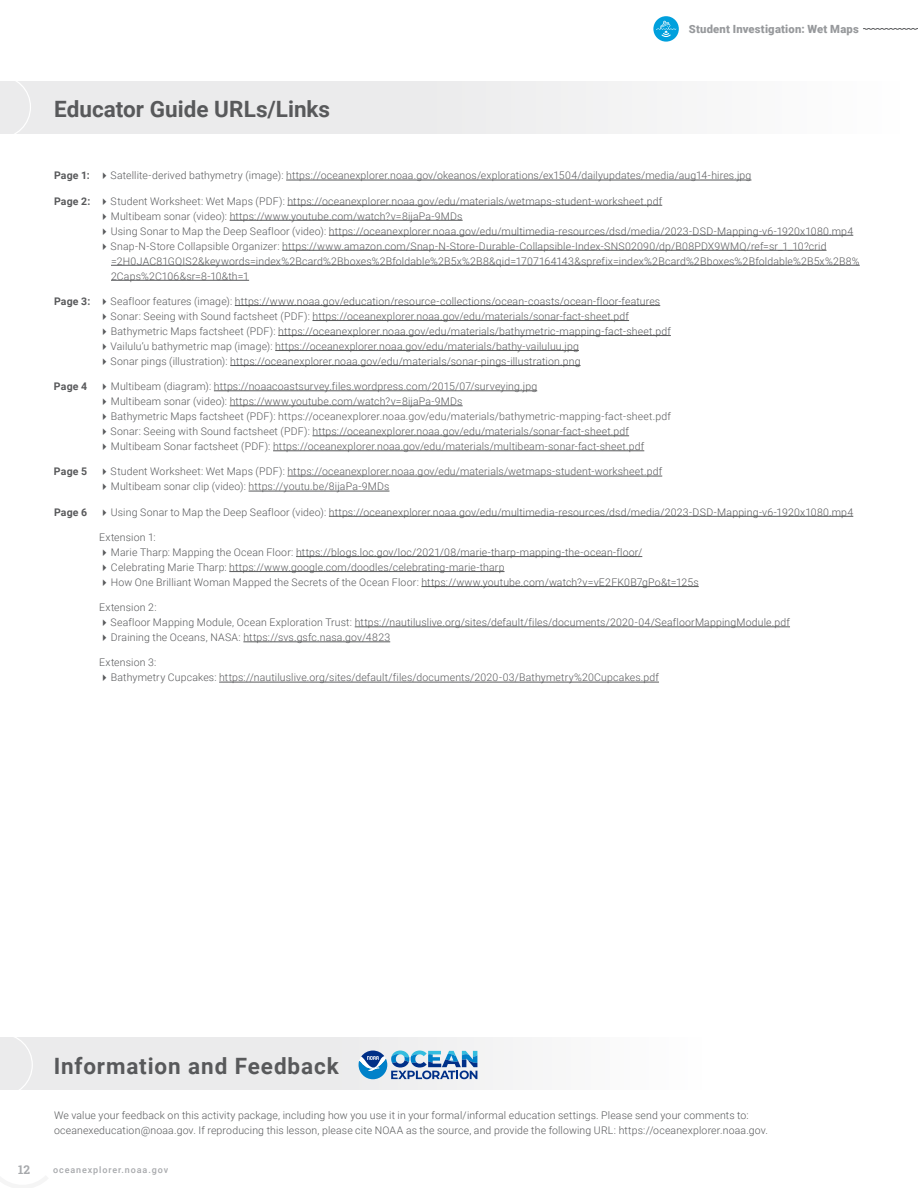
<style>
.page{position:relative;width:918px;height:1188px;background:#fff}
.page>*{position:absolute;margin:0;border:0;box-sizing:border-box;transform-origin:0 0}
.t1{font:700 22.5px "Roboto";color:#58595b}
.t2{font:700 22.5px "Roboto";letter-spacing:.03em;color:#58595b}
.t3{font:700 12px "Roboto Slab";color:#a7a9ac}
.t4{font:900 11.25px "Roboto";letter-spacing:.02em;color:#97999c}
.t5{font:300 10.5px/15px "Roboto";letter-spacing:.015em;color:#58595b}
.t6{font:500 9px "Roboto";letter-spacing:.1em;color:#a7a9ac}
.s1{font-weight:700}
</style>
<div class="page">
<div style="left:0;top:1037px;width:702px;height:53px;background:linear-gradient(to right,#e5e5e7,#fafafa)"></div>
<div style="left:0;top:1037px;width:33px;height:53px;background:#ebebec"></div>
<svg style="left:359px;top:1051px;width:118px;height:28px"></svg>
<hr style="left:286px;top:180px;width:465px;height:1px;background:#58595b">
<hr style="left:287px;top:205px;width:375px;height:1px;background:#58595b">
<hr style="left:230px;top:220px;width:233px;height:1px;background:#58595b">
<hr style="left:329px;top:235px;width:524px;height:1px;background:#58595b">
<hr style="left:282px;top:250px;width:545px;height:1px;background:#58595b">
<hr style="left:111px;top:265px;width:749px;height:1px;background:#58595b">
<hr style="left:111px;top:280px;width:138px;height:1px;background:#58595b">
<hr style="left:235px;top:305px;width:425px;height:1px;background:#58595b">
<hr style="left:312px;top:320px;width:317px;height:1px;background:#58595b">
<hr style="left:278px;top:335px;width:393px;height:1px;background:#58595b">
<hr style="left:275px;top:350px;width:304px;height:1px;background:#58595b">
<hr style="left:230px;top:365px;width:351px;height:1px;background:#58595b">
<hr style="left:214px;top:391px;width:323px;height:1px;background:#58595b">
<hr style="left:230px;top:406px;width:233px;height:1px;background:#58595b">
<hr style="left:312px;top:436px;width:317px;height:1px;background:#58595b">
<hr style="left:273px;top:451px;width:371px;height:1px;background:#58595b">
<hr style="left:287px;top:476px;width:375px;height:1px;background:#58595b">
<hr style="left:249px;top:491px;width:140px;height:1px;background:#58595b">
<hr style="left:329px;top:516px;width:524px;height:1px;background:#58595b">
<hr style="left:296px;top:556px;width:346px;height:1px;background:#58595b">
<hr style="left:229px;top:571px;width:276px;height:1px;background:#58595b">
<hr style="left:421px;top:586px;width:278px;height:1px;background:#58595b">
<hr style="left:355px;top:627px;width:435px;height:1px;background:#58595b">
<hr style="left:243px;top:642px;width:147px;height:1px;background:#58595b">
<hr style="left:219px;top:682px;width:440px;height:1px;background:#58595b">
<div style="left:0;top:81px;width:899px;height:53px;background:linear-gradient(to right,#e6e6e7,#fafafa)"></div>
<svg style="left:14px;top:81px;width:17px;height:53px"></svg>
<svg style="left:863px;top:28px;width:55px;height:2px"></svg>
<svg style="left:653px;top:16px;width:26px;height:26px"></svg>
<svg style="left:656px;top:21px;width:20px;height:16px"></svg>
<p class="t1" style="left:54px;top:93px;width:277px">Educator Guide URLs/Links</p>
<p class="t4" style="left:689px;top:22px;width:172px">Student Investigation: Wet Maps</p>
<p class="t5" style="left:54px;top:168px;width:699px"><span class="s1">Page 1:</span> ✔Satellite-derived bathymetry (image): https://oceanexplorer.noaa.gov/okeanos/explorations/ex1504/dailyupdates/media/aug14-hires.jpg</p>
<p class="t5" style="left:54px;top:193px;width:610px"><span class="s1">Page 2:</span> ✔Student Worksheet: Wet Maps (PDF): https://oceanexplorer.noaa.gov/edu/materials/wetmaps-student-worksheet.pdf</p>
<p class="t5" style="left:99px;top:208px;width:365px">✔Multibeam sonar (video): https://www.youtube.com/watch?v=8ijaPa-9MDs</p>
<p class="t5" style="left:99px;top:223px;width:756px">✔Using Sonar to Map the Deep Seafloor (video): https://oceanexplorer.noaa.gov/edu/multimedia-resources/dsd/media/2023-DSD-Mapping-v6-1920x1080.mp4</p>
<p class="t5" style="left:111px;top:238px;width:750px;text-indent:-12px">✔Snap-N-Store Collapsible Organizer: https://www.amazon.com/Snap-N-Store-Durable-Collapsible-Index-SNS02090/dp/B08PDX9WMQ/ref=sr_1_10?crid =2H0JAC81GQIS2&amp;keywords=index%2Bcard%2Bboxes%2Bfoldable%2B5x%2B8&amp;qid=1707164143&amp;sprefix=index%2Bcard%2Bboxes%2Bfoldable%2B5x%2B8%<br>2Caps%2C106&amp;sr=8-10&amp;th=1</p>
<p class="t5" style="left:54px;top:293px;width:608px"><span class="s1">Page 3:</span> ✔Seafloor features (image): https://www.noaa.gov/education/resource-collections/ocean-coasts/ocean-floor-features</p>
<p class="t5" style="left:99px;top:308px;width:532px">✔Sonar: Seeing with Sound factsheet (PDF): https://oceanexplorer.noaa.gov/edu/materials/sonar-fact-sheet.pdf</p>
<p class="t5" style="left:99px;top:323px;width:573px">✔Bathymetric Maps factsheet (PDF): https://oceanexplorer.noaa.gov/edu/materials/bathymetric-mapping-fact-sheet.pdf</p>
<p class="t5" style="left:99px;top:338px;width:481px">✔Vailulu’u bathymetric map (image): https://oceanexplorer.noaa.gov/edu/materials/bathy-vailuluu.jpg</p>
<p class="t5" style="left:99px;top:353px;width:483px">✔Sonar pings (illustration): https://oceanexplorer.noaa.gov/edu/materials/sonar-pings-illustration.png</p>
<p class="t5" style="left:54px;top:378px;width:485px"><span class="s1">Page 4</span> ✔Multibeam (diagram): https://noaacoastsurvey.files.wordpress.com/2015/07/surveying.jpg</p>
<p class="t5" style="left:99px;top:393px;width:365px">✔Multibeam sonar (video): https://www.youtube.com/watch?v=8ijaPa-9MDs</p>
<p class="t5" style="left:99px;top:408px;width:573px">✔Bathymetric Maps factsheet (PDF): https://oceanexplorer.noaa.gov/edu/materials/bathymetric-mapping-fact-sheet.pdf</p>
<p class="t5" style="left:99px;top:423px;width:532px">✔Sonar: Seeing with Sound factsheet (PDF): https://oceanexplorer.noaa.gov/edu/materials/sonar-fact-sheet.pdf</p>
<p class="t5" style="left:99px;top:438px;width:547px">✔Multibeam Sonar factsheet (PDF): https://oceanexplorer.noaa.gov/edu/materials/multibeam-sonar-fact-sheet.pdf</p>
<p class="t5" style="left:54px;top:464px;width:610px"><span class="s1">Page 5</span> ✔Student Worksheet: Wet Maps (PDF): https://oceanexplorer.noaa.gov/edu/materials/wetmaps-student-worksheet.pdf</p>
<p class="t5" style="left:99px;top:479px;width:292px">✔Multibeam sonar clip (video): https://youtu.be/8ijaPa-9MDs</p>
<p class="t5" style="left:54px;top:504px;width:801px"><span class="s1">Page 6</span> ✔Using Sonar to Map the Deep Seafloor (video): https://oceanexplorer.noaa.gov/edu/multimedia-resources/dsd/media/2023-DSD-Mapping-v6-1920x1080.mp4</p>
<p class="t5" style="left:99px;top:529px;width:58px">Extension 1:</p>
<p class="t5" style="left:99px;top:544px;width:545px">✔Marie Tharp: Mapping the Ocean Floor: https://blogs.loc.gov/loc/2021/08/marie-tharp-mapping-the-ocean-floor/</p>
<p class="t5" style="left:99px;top:559px;width:407px">✔Celebrating Marie Tharp: https://www.google.com/doodles/celebrating-marie-tharp</p>
<p class="t5" style="left:99px;top:574px;width:601px">✔How One Brilliant Woman Mapped the Secrets of the Ocean Floor: https://www.youtube.com/watch?v=vE2FK0B7gPo&amp;t=125s</p>
<p class="t5" style="left:99px;top:599px;width:59px">Extension 2:</p>
<p class="t5" style="left:99px;top:614px;width:693px">✔Seafloor Mapping Module, Ocean Exploration Trust: https://nautiluslive.org/sites/default/files/documents/2020-04/SeafloorMappingModule.pdf</p>
<p class="t5" style="left:99px;top:629px;width:293px">✔Draining the Oceans, NASA: https://svs.gsfc.nasa.gov/4823</p>
<p class="t5" style="left:99px;top:655px;width:59px">Extension 3:</p>
<p class="t5" style="left:99px;top:670px;width:562px">✔Bathymetry Cupcakes: https://nautiluslive.org/sites/default/files/documents/2020-03/Bathymetry%20Cupcakes.pdf</p>
<p class="t2" style="left:54px;top:1050px;width:287px">Information and Feedback</p>
<p class="t5" style="left:54px;top:1108px;width:696px">We value your feedback on this activity package, including how you use it in your formal/informal education settings. Please send your comments to:</p>
<p class="t5" style="left:54px;top:1123px;width:716px">oceanexeducation@noaa.gov. If reproducing this lesson, please cite NOAA as the source, and provide the following URL: https://oceanexplorer.noaa.gov.</p>
<p class="t3" style="left:18px;top:1161px;width:13px">12</p>
<p class="t6" style="left:53px;top:1164px;width:117px">oceanexplorer.noaa.gov</p>
</div>
